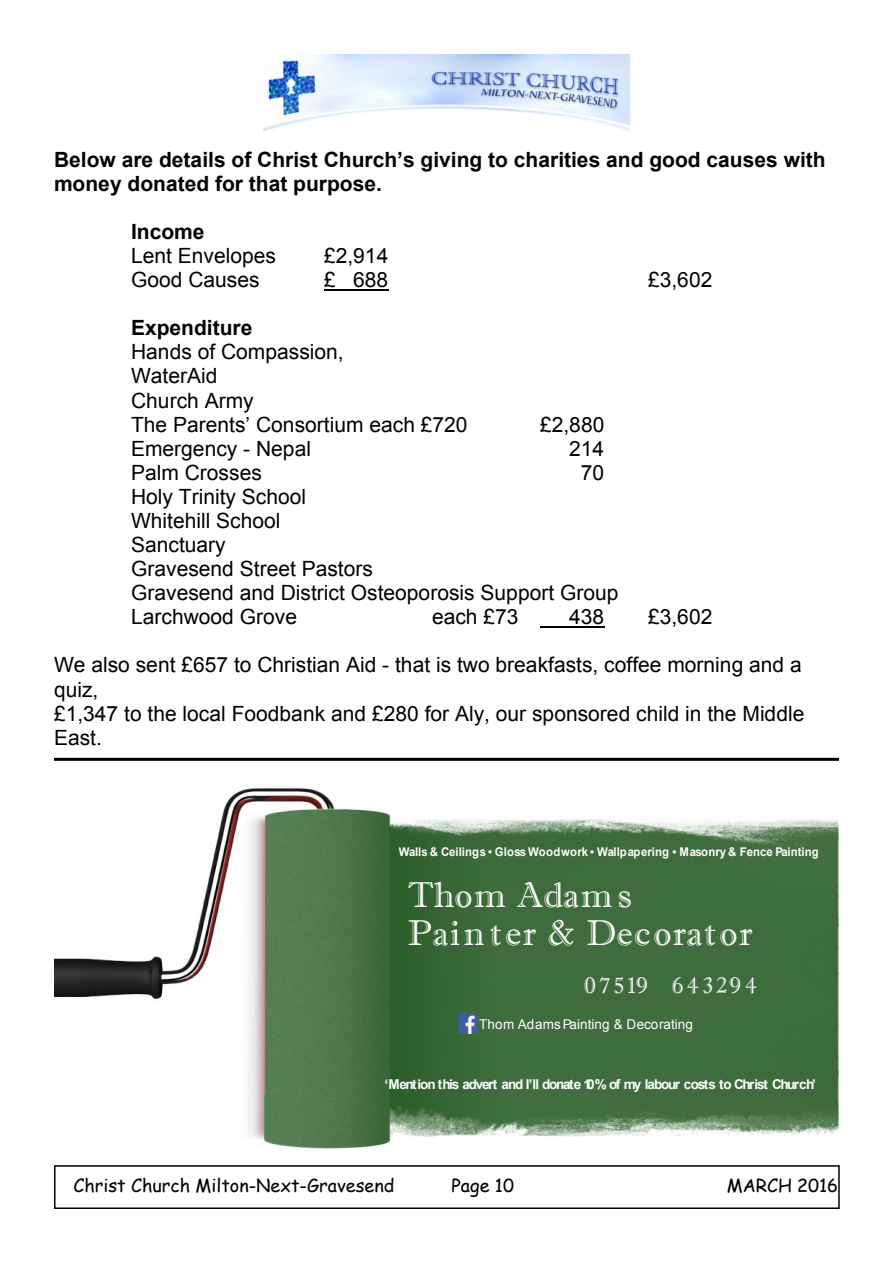
<style>
.page{position:relative;width:893px;height:1263px;background:#fff}
.page>*{position:absolute;margin:0;border:0;box-sizing:border-box;transform-origin:0 0}
.t1{font:36px/37.8px "Imprint MT Shadow";letter-spacing:.045em;color:#fefefe}
.t2{font:22.5px "Imprint MT Shadow";letter-spacing:.1em;color:#fefefe}
.t3{font:21px/24.2px "Arial";color:#000}
.t4{font:700 21px/24.2px "Arial";color:#000}
.t5{font:18px "Comic Sans MS";color:#000}
.t6{font:700 13.5px "Arial";letter-spacing:-.09em;color:#fefefe}
.t7{font:13.5px "Arial";color:#fefefe}
.t8{font:700 12px "Arial";color:#fefefe;scale:.95 1}
</style>
<div class="page">
<div style="left:54px;top:1165px;width:786px;height:44px;background:#fff;border:2px solid #000"></div>
<img style="left:768px;top:819px;width:71px;height:317px">
<img style="left:54px;top:788px;width:714px;height:361px">
<hr style="left:324px;top:289px;width:64px;height:2px;background:#000">
<hr style="left:540px;top:626px;width:64px;height:2px;background:#000">
<hr style="left:54px;top:758px;width:785px;height:3px;background:#000">
<img style="left:263px;top:54px;width:367px;height:78px">
<img style="left:459px;top:1014px;width:18px;height:19px">
<p class="t4" style="left:54px;top:149px;width:773px">Below are details of Christ Church’s giving to charities and good causes with money donated for that purpose.</p>
<p class="t4" style="left:131px;top:221px;width:75px">Income</p>
<p class="t3" style="left:131px;top:246px;width:146px">Lent Envelopes</p>
<p class="t3" style="left:324px;top:246px;width:66px">£2,914</p>
<p class="t3" style="left:131px;top:270px;width:130px">Good Causes</p>
<p class="t3" style="left:324px;top:270px;width:66px">£ 688</p>
<p class="t3" style="left:648px;top:270px;width:66px">£3,602</p>
<p class="t4" style="left:131px;top:318px;width:123px">Expenditure</p>
<p class="t3" style="left:131px;top:342px;width:338px">Hands of Compassion,<br>WaterAid<br>Church Army<br>The Parents’ Consortium each £720</p>
<p class="t3" style="left:540px;top:414px;width:66px">£2,880</p>
<p class="t3" style="left:131px;top:438px;width:181px">Emergency - Nepal</p>
<p class="t3" style="left:569px;top:438px;width:37px">214</p>
<p class="t3" style="left:131px;top:462px;width:132px">Palm Crosses</p>
<p class="t3" style="left:581px;top:462px;width:25px">70</p>
<p class="t3" style="left:131px;top:486px;width:489px">Holy Trinity School<br>Whitehill School<br>Sanctuary<br>Gravesend Street Pastors<br>Gravesend and District Osteoporosis Support Group<br>Larchwood Grove</p>
<p class="t3" style="left:432px;top:607px;width:88px">each £73</p>
<p class="t3" style="left:569px;top:607px;width:37px">438</p>
<p class="t3" style="left:648px;top:607px;width:66px">£3,602</p>
<p class="t3" style="left:54px;top:655px;width:752px">We also sent £657 to Christian Aid - that is two breakfasts, coffee morning and a quiz,<br>£1,347 to the local Foodbank and £280 for Aly, our sponsored child in the Middle East.</p>
<p class="t8" style="left:399px;top:848px;width:444px">Walls &amp; Ceilings • Gloss Woodwork • Wallpapering • Masonry &amp; Fence Painting</p>
<h1 class="t1" style="left:408px;top:879px;width:346px">Thom Adam s<br>Painter &amp; Decorator</h1>
<p class="t2" style="left:584px;top:977px;width:174px">0 7519 6 4329 4</p>
<p class="t7" style="left:479px;top:1019px;width:215px">Thom Adams Painting &amp; Decorating</p>
<p class="t6" style="left:385px;top:1079px;width:433px">‘Mention this advert and I’ll donate 10% of my labour costs to Christ Church’</p>
<p class="t5" style="left:74px;top:1177px;width:322px">Christ Church Milton-Next-Gravesend</p>
<p class="t5" style="left:452px;top:1177px;width:64px">Page 10</p>
<p class="t5" style="left:727px;top:1177px;width:113px">MARCH 2016</p>
</div>
